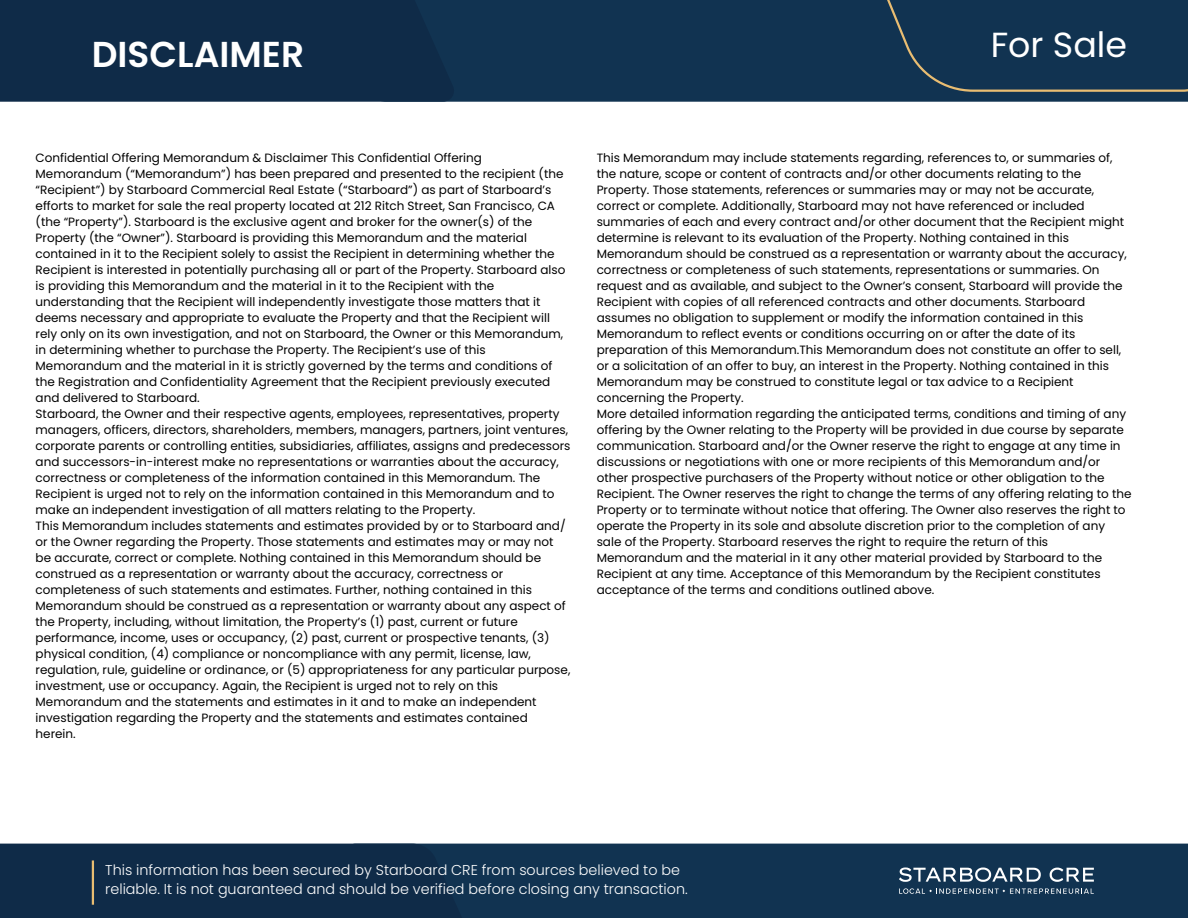
<style>
.page{position:relative;width:1188px;height:918px;background:#fff}
.page>*{position:absolute;margin:0;border:0;box-sizing:border-box;transform-origin:0 0}
.t1{font:600 36px "Poppins";color:#fff}
.t2{font:34.8px "Poppins";color:#fff}
.t3{font:300 14.25px/19px "Poppins";color:#fefefe}
.t4{font:12px/16px "Poppins";color:#000}
</style>
<div class="page">
<div style="left:344px;top:844px;width:844px;height:74px;background:#113351"></div>
<div style="left:0;top:844px;width:480px;height:74px;background:#0f2b48"></div>
<div style="left:454px;top:0;width:734px;height:102px;background:#113351"></div>
<div style="left:0;top:0;width:454px;height:102px;background:#0f2b48"></div>
<div style="left:859px;top:0;width:329px;height:92px;background:#113351"></div>
<svg style="left:899px;top:867px;width:142px;height:15px"></svg>
<svg style="left:1050px;top:868px;width:44px;height:14px"></svg>
<svg style="left:899px;top:888px;width:195px;height:6px"></svg>
<hr style="left:92px;top:860px;width:2px;height:45px;background:#e9bd72">
<h2 class="t1" style="left:92px;top:29px;width:214px">DISCLAIMER</h2>
<h1 class="t2" style="left:991px;top:20px;width:138px">For Sale</h1>
<p class="t4" style="left:36px;top:150px;width:531px">Confidential Offering Memorandum &amp; Disclaimer This Confidential Offering Memorandum (“Memorandum”) has been prepared and presented to the recipient (the “Recipient”) by Starboard Commercial Real Estate (“Starboard”) as part of Starboard’s efforts to market for sale the real property located at 212 Ritch Street, San Francisco, CA (the “Property”). Starboard is the exclusive agent and broker for the owner(s) of the Property (the “Owner”). Starboard is providing this Memorandum and the material contained in it to the Recipient solely to assist the Recipient in determining whether the Recipient is interested in potentially purchasing all or part of the Property. Starboard also is providing this Memorandum and the material in it to the Recipient with the understanding that the Recipient will independently investigate those matters that it deems necessary and appropriate to evaluate the Property and that the Recipient will rely only on its own investigation, and not on Starboard, the Owner or this Memorandum, in determining whether to purchase the Property. The Recipient’s use of this Memorandum and the material in it is strictly governed by the terms and conditions of the Registration and Confidentiality Agreement that the Recipient previously executed and delivered to Starboard.</p>
<p class="t4" style="left:36px;top:406px;width:536px">Starboard, the Owner and their respective agents, employees, representatives, property managers, officers, directors, shareholders, members, managers, partners, joint ventures, corporate parents or controlling entities, subsidiaries, affiliates, assigns and predecessors and successors-in-interest make no representations or warranties about the accuracy, correctness or completeness of the information contained in this Memorandum. The Recipient is urged not to rely on the information contained in this Memorandum and to make an independent investigation of all matters relating to the Property.</p>
<p class="t4" style="left:36px;top:518px;width:536px">This Memorandum includes statements and estimates provided by or to Starboard and/ or the Owner regarding the Property. Those statements and estimates may or may not be accurate, correct or complete. Nothing contained in this Memorandum should be construed as a representation or warranty about the accuracy, correctness or completeness of such statements and estimates. Further, nothing contained in this Memorandum should be construed as a representation or warranty about any aspect of the Property, including, without limitation, the Property’s (1) past, current or future performance, income, uses or occupancy, (2) past, current or prospective tenants, (3) physical condition, (4) compliance or noncompliance with any permit, license, law, regulation, rule, guideline or ordinance, or (5) appropriateness for any particular purpose, investment, use or occupancy. Again, the Recipient is urged not to rely on this Memorandum and the statements and estimates in it and to make an independent investigation regarding the Property and the statements and estimates contained herein.</p>
<p class="t4" style="left:597px;top:150px;width:532px">This Memorandum may include statements regarding, references to, or summaries of, the nature, scope or content of contracts and/or other documents relating to the Property. Those statements, references or summaries may or may not be accurate, correct or complete. Additionally, Starboard may not have referenced or included summaries of each and every contract and/or other document that the Recipient might determine is relevant to its evaluation of the Property. Nothing contained in this Memorandum should be construed as a representation or warranty about the accuracy, correctness or completeness of such statements, representations or summaries. On request and as available, and subject to the Owner’s consent, Starboard will provide the Recipient with copies of all referenced contracts and other documents. Starboard assumes no obligation to supplement or modify the information contained in this Memorandum to reflect events or conditions occurring on or after the date of its preparation of this Memorandum.This Memorandum does not constitute an offer to sell, or a solicitation of an offer to buy, an interest in the Property. Nothing contained in this Memorandum may be construed to constitute legal or tax advice to a Recipient concerning the Property.</p>
<p class="t4" style="left:597px;top:406px;width:536px">More detailed information regarding the anticipated terms, conditions and timing of any offering by the Owner relating to the Property will be provided in due course by separate communication. Starboard and/or the Owner reserve the right to engage at any time in discussions or negotiations with one or more recipients of this Memorandum and/or other prospective purchasers of the Property without notice or other obligation to the Recipient. The Owner reserves the right to change the terms of any offering relating to the Property or to terminate without notice that offering. The Owner also reserves the right to operate the Property in its sole and absolute discretion prior to the completion of any sale of the Property. Starboard reserves the right to require the return of this Memorandum and the material in it any other material provided by Starboard to the Recipient at any time. Acceptance of this Memorandum by the Recipient constitutes acceptance of the terms and conditions outlined above.</p>
<p class="t3" style="left:105px;top:861px;width:584px">This information has been secured by Starboard CRE from sources believed to be reliable. It is not guaranteed and should be verified before closing any transaction.</p>
</div>
